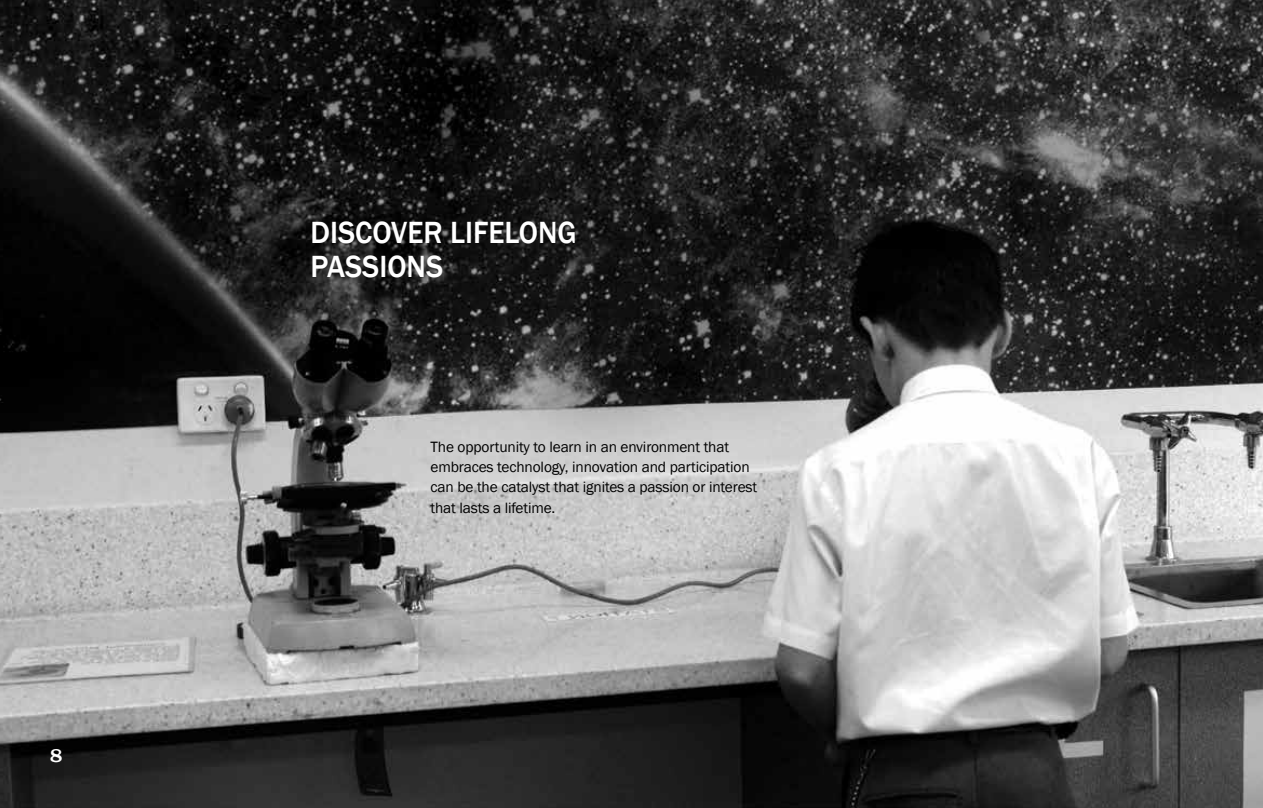
<style>
.page{position:relative;width:1263px;height:808px;background:#fff}
.page>*{position:absolute;margin:0;border:0;box-sizing:border-box;transform-origin:0 0}
.t1{font:500 31.5px/33.8px "Franklin Gothic";color:#fff;scale:.95 1}
.t2{font:21px "Clarendon";color:#fff}
.t3{font:15.3px/20.2px "Franklin Gothic";letter-spacing:-.01em;color:#000}
</style>
<div class="page">
<img style="left:0;top:0;width:1263px;height:808px">
<h2 class="t2" style="left:50px;top:742px;width:14px">8</h2>
<h1 class="t1" style="left:310px;top:216px;width:282px">DISCOVER LIFELONG<br>PASSIONS</h1>
<p class="t3" style="left:431px;top:437px;width:328px">The opportunity to learn in an environment that embraces technology, innovation and participation can be the catalyst that ignites a passion or interest that lasts a lifetime.</p>
</div>
